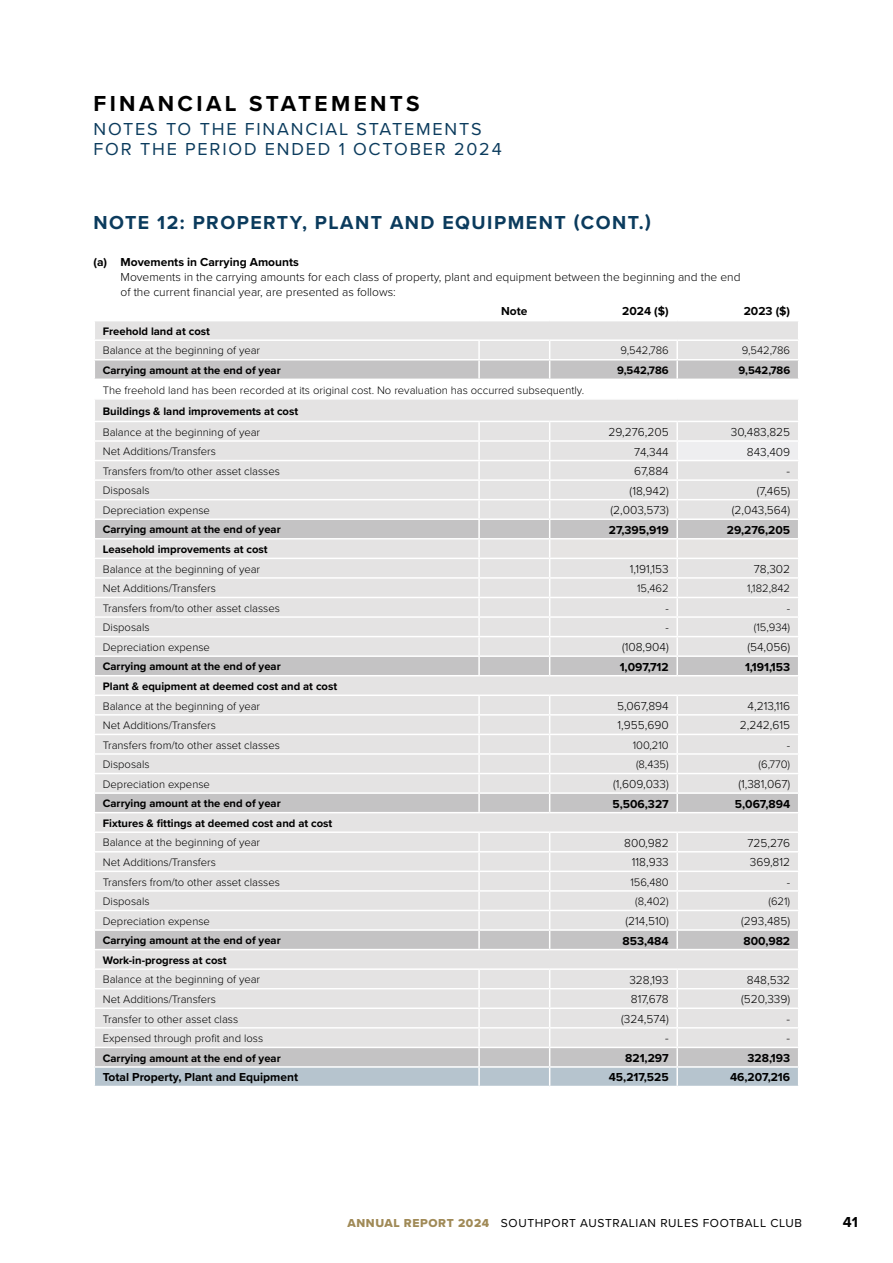
<style>
.page{position:relative;width:893px;height:1263px;background:#fff}
.page>*{position:absolute;margin:0;border:0;box-sizing:border-box;transform-origin:0 0}
.t1{font:700 22.5px "Proxima Nova";letter-spacing:.15em;color:#000}
.t2{font:700 19.5px "Proxima Nova";letter-spacing:.075em;color:#0b3b5d}
.t3{font:18px/19.5px "Proxima Nova";letter-spacing:.1em;color:#0b3b5d}
.t4{font:700 15px "Proxima Nova";color:#000}
.t5{font:300 12px/15px "Proxima Nova";color:#000}
.t6{font:700 12px "Proxima Nova";color:#000}
.t7{font:12px "Proxima Nova";letter-spacing:.05em;color:#000}
.t8{font:300 11.25px "Proxima Nova";color:#000}
.t9{font:700 11.25px "Proxima Nova";color:#000}
.s1{font-family:"Proxima Nova Extrabld";color:#a08a57}
</style>
<div class="page">
<svg style="left:94px;top:321px;width:705px;height:765px;background:#e1e0e1"></svg>
<h1 class="t1" style="left:94px;top:87px;width:328px">FINANCIAL STATEMENTS</h1>
<h3 class="t3" style="left:94px;top:119px;width:410px">NOTES TO THE FINANCIAL STATEMENTS<br>FOR THE PERIOD ENDED 1 OCTOBER 2024</h3>
<h2 class="t2" style="left:94px;top:208px;width:559px">NOTE 12: PROPERTY, PLANT AND EQUIPMENT (CONT.)</h2>
<p class="t6" style="left:94px;top:253px;width:207px">(a) Movements in Carrying Amounts</p>
<p class="t5" style="left:121px;top:268px;width:621px">Movements in the carrying amounts for each class of property, plant and equipment between the beginning and the end of the current financial year, are presented as follows:</p>
<p class="t6" style="left:501px;top:302px;width:28px">Note</p>
<p class="t6" style="left:622px;top:302px;width:48px">2024 ($)</p>
<p class="t6" style="left:744px;top:302px;width:48px">2023 ($)</p>
<p class="t9" style="left:103px;top:323px;width:109px">Freehold land at cost</p>
<p class="t8" style="left:103px;top:342px;width:159px">Balance at the beginning of year</p>
<p class="t8" style="left:620px;top:342px;width:50px">9,542,786</p>
<p class="t8" style="left:742px;top:342px;width:50px">9,542,786</p>
<p class="t9" style="left:103px;top:362px;width:179px">Carrying amount at the end of year</p>
<p class="t9" style="left:617px;top:362px;width:53px">9,542,786</p>
<p class="t9" style="left:738px;top:362px;width:53px">9,542,786</p>
<p class="t8" style="left:103px;top:381px;width:483px">The freehold land has been recorded at its original cost. No revaluation has occurred subsequently.</p>
<p class="t9" style="left:103px;top:402px;width:197px">Buildings &amp; land improvements at cost</p>
<p class="t8" style="left:103px;top:423px;width:159px">Balance at the beginning of year</p>
<p class="t5" style="left:609px;top:424px;width:62px">29,276,205</p>
<p class="t5" style="left:731px;top:424px;width:61px">30,483,825</p>
<p class="t8" style="left:103px;top:443px;width:115px">Net Additions/Transfers</p>
<p class="t5" style="left:634px;top:443px;width:36px">74,344</p>
<p class="t5" style="left:747px;top:443px;width:45px">843,409</p>
<p class="t8" style="left:103px;top:463px;width:179px">Transfers from/to other asset classes</p>
<p class="t5" style="left:634px;top:463px;width:36px">67,884</p>
<p class="t5" style="left:787px;top:463px;width:5px">-</p>
<p class="t8" style="left:103px;top:482px;width:48px">Disposals</p>
<p class="t5" style="left:630px;top:482px;width:41px">(18,942)</p>
<p class="t5" style="left:757px;top:482px;width:35px">(7,465)</p>
<p class="t8" style="left:103px;top:502px;width:109px">Depreciation expense</p>
<p class="t5" style="left:610px;top:502px;width:60px">(2,003,573)</p>
<p class="t5" style="left:732px;top:502px;width:60px">(2,043,564)</p>
<p class="t9" style="left:103px;top:521px;width:179px">Carrying amount at the end of year</p>
<p class="t6" style="left:609px;top:521px;width:61px">27,395,919</p>
<p class="t6" style="left:727px;top:521px;width:65px">29,276,205</p>
<p class="t9" style="left:103px;top:541px;width:166px">Leasehold improvements at cost</p>
<p class="t8" style="left:103px;top:560px;width:159px">Balance at the beginning of year</p>
<p class="t5" style="left:630px;top:561px;width:40px">1,191,153</p>
<p class="t5" style="left:754px;top:561px;width:38px">78,302</p>
<p class="t8" style="left:103px;top:580px;width:115px">Net Additions/Transfers</p>
<p class="t8" style="left:637px;top:580px;width:33px">15,462</p>
<p class="t8" style="left:747px;top:580px;width:45px">1,182,842</p>
<p class="t8" style="left:103px;top:599px;width:179px">Transfers from/to other asset classes</p>
<p class="t8" style="left:665px;top:599px;width:5px">-</p>
<p class="t8" style="left:787px;top:599px;width:5px">-</p>
<p class="t8" style="left:103px;top:619px;width:48px">Disposals</p>
<p class="t8" style="left:665px;top:619px;width:5px">-</p>
<p class="t8" style="left:754px;top:619px;width:38px">(15,934)</p>
<p class="t8" style="left:103px;top:639px;width:109px">Depreciation expense</p>
<p class="t5" style="left:622px;top:639px;width:48px">(108,904)</p>
<p class="t5" style="left:747px;top:639px;width:44px">(54,056)</p>
<p class="t9" style="left:103px;top:658px;width:179px">Carrying amount at the end of year</p>
<p class="t6" style="left:620px;top:658px;width:51px">1,097,712</p>
<p class="t6" style="left:745px;top:658px;width:47px">1,191,153</p>
<p class="t9" style="left:103px;top:678px;width:236px">Plant &amp; equipment at deemed cost and at cost</p>
<p class="t8" style="left:103px;top:697px;width:159px">Balance at the beginning of year</p>
<p class="t5" style="left:617px;top:698px;width:53px">5,067,894</p>
<p class="t5" style="left:748px;top:698px;width:44px">4,213,116</p>
<p class="t8" style="left:103px;top:717px;width:115px">Net Additions/Transfers</p>
<p class="t5" style="left:617px;top:717px;width:53px">1,955,690</p>
<p class="t5" style="left:740px;top:717px;width:52px">2,242,615</p>
<p class="t8" style="left:103px;top:736px;width:179px">Transfers from/to other asset classes</p>
<p class="t8" style="left:633px;top:736px;width:38px">100,210</p>
<p class="t8" style="left:787px;top:736px;width:5px">-</p>
<p class="t8" style="left:103px;top:756px;width:48px">Disposals</p>
<p class="t8" style="left:636px;top:756px;width:34px">(8,435)</p>
<p class="t8" style="left:759px;top:756px;width:33px">(6,770)</p>
<p class="t8" style="left:103px;top:776px;width:109px">Depreciation expense</p>
<p class="t5" style="left:613px;top:776px;width:57px">(1,609,033)</p>
<p class="t5" style="left:738px;top:776px;width:53px">(1,381,067)</p>
<p class="t9" style="left:103px;top:795px;width:179px">Carrying amount at the end of year</p>
<p class="t6" style="left:612px;top:795px;width:58px">5,506,327</p>
<p class="t6" style="left:735px;top:795px;width:57px">5,067,894</p>
<p class="t9" style="left:103px;top:815px;width:231px">Fixtures &amp; fittings at deemed cost and at cost</p>
<p class="t8" style="left:103px;top:834px;width:159px">Balance at the beginning of year</p>
<p class="t5" style="left:624px;top:834px;width:46px">800,982</p>
<p class="t5" style="left:747px;top:834px;width:44px">725,276</p>
<p class="t8" style="left:103px;top:854px;width:115px">Net Additions/Transfers</p>
<p class="t5" style="left:632px;top:854px;width:38px">118,933</p>
<p class="t5" style="left:750px;top:854px;width:42px">369,812</p>
<p class="t8" style="left:103px;top:873px;width:179px">Transfers from/to other asset classes</p>
<p class="t8" style="left:630px;top:873px;width:40px">156,480</p>
<p class="t8" style="left:787px;top:873px;width:5px">-</p>
<p class="t8" style="left:103px;top:893px;width:48px">Disposals</p>
<p class="t8" style="left:635px;top:893px;width:35px">(8,402)</p>
<p class="t8" style="left:768px;top:893px;width:23px">(621)</p>
<p class="t8" style="left:103px;top:912px;width:109px">Depreciation expense</p>
<p class="t5" style="left:625px;top:913px;width:45px">(214,510)</p>
<p class="t5" style="left:741px;top:913px;width:50px">(293,485)</p>
<p class="t9" style="left:103px;top:932px;width:179px">Carrying amount at the end of year</p>
<p class="t6" style="left:622px;top:931px;width:48px">853,484</p>
<p class="t6" style="left:743px;top:931px;width:48px">800,982</p>
<p class="t9" style="left:103px;top:952px;width:125px">Work-in-progress at cost</p>
<p class="t8" style="left:103px;top:971px;width:159px">Balance at the beginning of year</p>
<p class="t5" style="left:629px;top:971px;width:41px">328,193</p>
<p class="t5" style="left:747px;top:971px;width:45px">848,532</p>
<p class="t8" style="left:103px;top:991px;width:115px">Net Additions/Transfers</p>
<p class="t5" style="left:631px;top:991px;width:39px">817,678</p>
<p class="t5" style="left:741px;top:991px;width:50px">(520,339)</p>
<p class="t8" style="left:103px;top:1010px;width:137px">Transfer to other asset class</p>
<p class="t5" style="left:621px;top:1011px;width:49px">(324,574)</p>
<p class="t5" style="left:787px;top:1011px;width:5px">-</p>
<p class="t8" style="left:103px;top:1030px;width:162px">Expensed through profit and loss</p>
<p class="t5" style="left:665px;top:1030px;width:5px">-</p>
<p class="t5" style="left:787px;top:1030px;width:5px">-</p>
<p class="t9" style="left:103px;top:1049px;width:179px">Carrying amount at the end of year</p>
<p class="t6" style="left:625px;top:1049px;width:45px">821,297</p>
<p class="t6" style="left:747px;top:1049px;width:44px">328,193</p>
<p class="t6" style="left:103px;top:1068px;width:197px">Total Property, Plant and Equipment</p>
<p class="t6" style="left:609px;top:1068px;width:61px">45,217,525</p>
<p class="t6" style="left:730px;top:1068px;width:62px">46,207,216</p>
<p class="t7" style="left:347px;top:1213px;width:456px"><span class="s1">ANNUAL REPORT 2024</span> SOUTHPORT AUSTRALIAN RULES FOOTBALL CLUB</p>
<h3 class="t4" style="left:843px;top:1210px;width:17px">41</h3>
</div>
